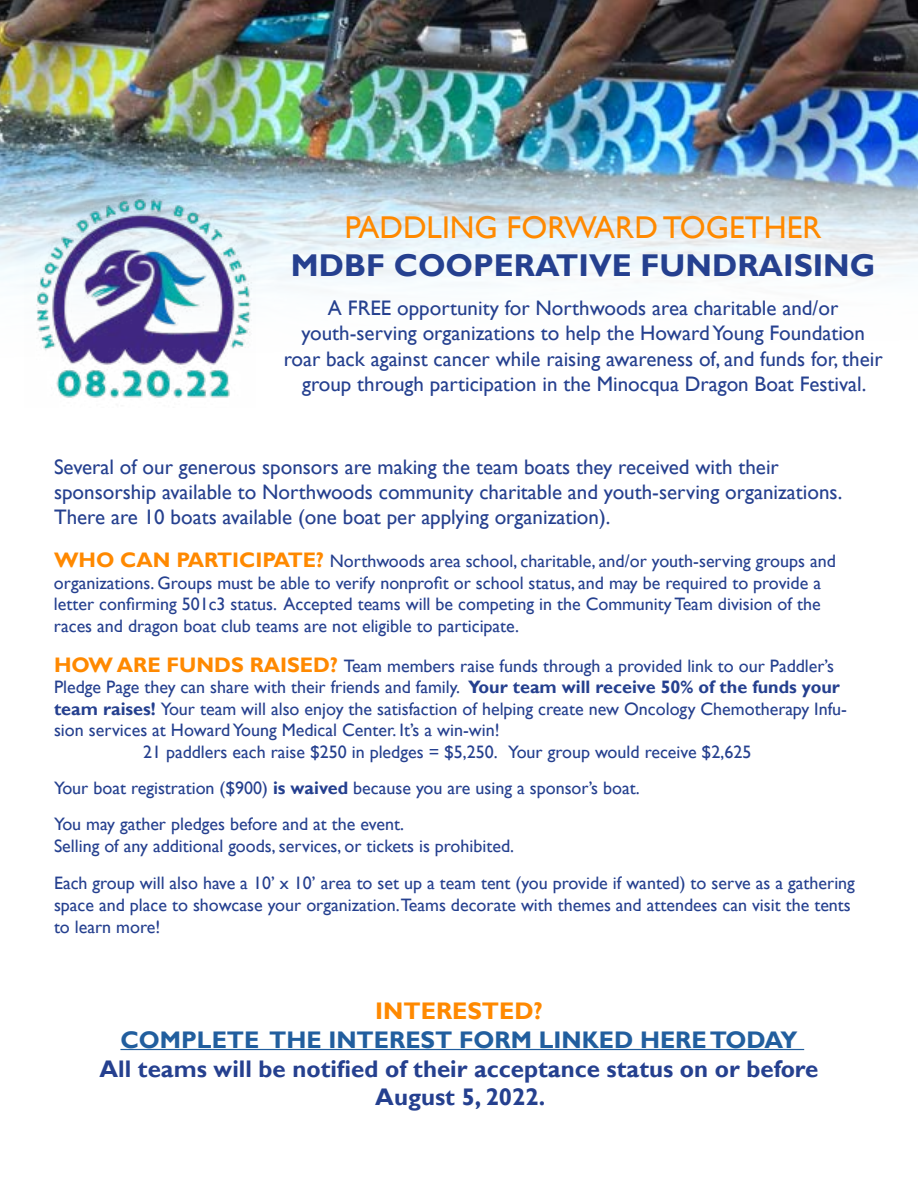
<style>
.page{position:relative;width:918px;height:1188px;background:#fff}
.page>*{position:absolute;margin:0;border:0;box-sizing:border-box;transform-origin:0 0}
.t1{font:700 31.5px "Gill Sans";color:#25408f}
.t2{font:31.5px "Gill Sans";color:#ff8900}
.t3{font:700 24px/28.8px "Gill Sans";color:#25408f;text-align:center}
.t4{font:700 24px "Gill Sans";color:#215e9e}
.t5{font:700 24px "Gill Sans";color:#ff8900}
.t6{font:21px/25.2px "Gill Sans";color:#25408f;text-align:center}
.t7{font:18px/21.6px "Gill Sans";color:#25408f}
.s1{font-weight:700;font-size:21px;color:#ff8900}
.s2{font-weight:700}
</style>
<div class="page">
<img style="left:0;top:0;width:918px;height:287px">
<img style="left:25px;top:194px;width:231px;height:204px">
<hr style="left:120px;top:1049px;width:684px;height:1px;background:#215e9e">
<h1 class="t2" style="left:345px;top:209px;width:478px">PADDLING FORWARD TOGETHER</h1>
<h1 class="t1" style="left:291px;top:246px;width:586px">MDBF COOPERATIVE FUNDRAISING</h1>
<p class="t6" style="left:284px;top:296px;width:601px">A FREE opportunity for Northwoods area charitable and/or youth-serving organizations to help the Howard Young Foundation roar back against cancer while raising awareness of, and funds for, their group through participation in the Minocqua Dragon Boat Festival.</p>
<p class="t6" style="left:54px;top:454px;width:790px;text-align:left">Several of our generous sponsors are making the team boats they received with their sponsorship available to Northwoods community charitable and youth-serving organizations.<br>There are 10 boats available (one boat per applying organization).</p>
<p class="t7" style="left:54px;top:551px;width:783px"><span class="s1">WHO CAN PARTICIPATE?</span> Northwoods area school, charitable, and/or youth-serving groups and organizations. Groups must be able to verify nonprofit or school status, and may be required to provide a letter confirming 501c3 status. Accepted teams will be competing in the Community Team division of the races and dragon boat club teams are not eligible to participate.</p>
<p class="t7" style="left:54px;top:655px;width:782px"><span class="s1">HOW ARE FUNDS RAISED?</span> Team members raise funds through a provided link to our Paddler’s</p>
<p class="t7" style="left:54px;top:677px;width:787px">Pledge Page they can share with their friends and family. <span class="s2">Your team will receive 50% of the funds your</span></p>
<p class="t7" style="left:54px;top:698px;width:795px"><span class="s2">team raises!</span> Your team will also enjoy the satisfaction of helping create new Oncology Chemotherapy Infu-</p>
<p class="t7" style="left:54px;top:720px;width:447px">sion services at Howard Young Medical Center. It’s a win-win!</p>
<p class="t7" style="left:143px;top:741px;width:610px">21 paddlers each raise $250 in pledges = $5,250. Your group would receive $2,625</p>
<p class="t7" style="left:54px;top:770px;width:587px;line-height:36px">Your boat registration ($900) <span class="s2">is waived</span> because you are using a sponsor’s boat.<br>You may gather pledges before and at the event.</p>
<p class="t7" style="left:54px;top:827px;width:802px;line-height:37.8px">Selling of any additional goods, services, or tickets is prohibited.<br>Each group will also have a 10’ x 10’ area to set up a team tent (you provide if wanted) to serve as a gathering</p>
<p class="t7" style="left:54px;top:894px;width:798px">space and place to showcase your organization.Teams decorate with themes and attendees can visit the tents to learn more!</p>
<h2 class="t5" style="left:375px;top:996px;width:169px">INTERESTED?</h2>
<h2 class="t4" style="left:120px;top:1025px;width:679px">COMPLETE THE INTEREST FORM LINKED HERE TODAY</h2>
<h2 class="t3" style="left:100px;top:1055px;width:720px">All teams will be notified of their acceptance status on or before<br>August 5, 2022.</h2>
</div>
